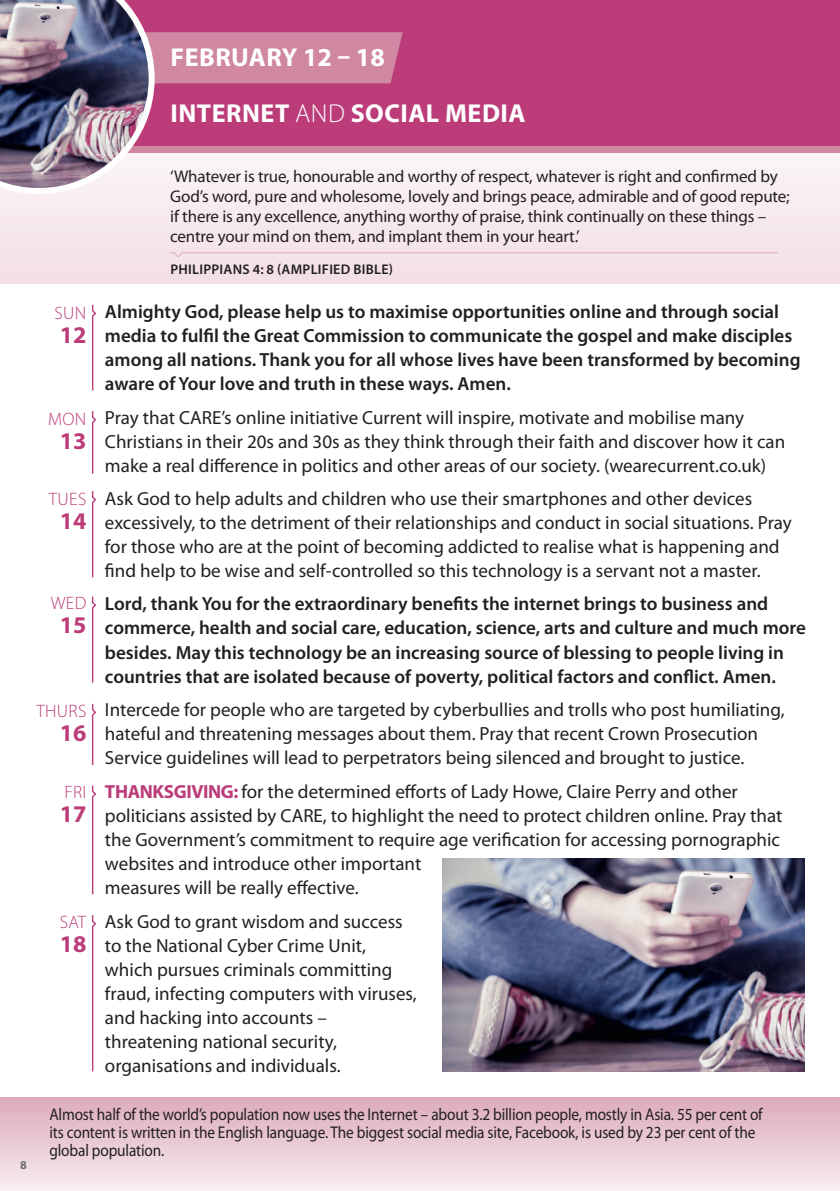
<style>
.page{position:relative;width:840px;height:1191px;background:#fff}
.page>*{position:absolute;margin:0;border:0;box-sizing:border-box;transform-origin:0 0}
.t1{font:700 26px "Myriad Pro";letter-spacing:.02em;color:#fff}
.t2{font:700 24px "Myriad Pro";color:#bb3c78}
.t3{font:19px/24px "Myriad Pro";color:#231f20}
.t4{font:600 19px/24.2px "Myriad Pro";color:#231f20}
.t5{font:300 18px "Myriad Pro";letter-spacing:.02em;color:#bb3c78}
.t6{font:17px/20px "Myriad Pro";letter-spacing:-.01em;color:#231f20}
.t7{font:17px/18px "Myriad Pro";letter-spacing:-.01em;color:#231f20;scale:.9 1}
.t8{font:600 14px "Myriad Pro";letter-spacing:.02em;color:#231f20}
.t9{font:700 12px "Myriad Pro";color:#6c6d70}
.s1{font-weight:300}
.s2{font-weight:700;color:#bb3c78}
</style>
<div class="page">
<div style="left:0;top:152px;width:839px;height:131px;background:#f5e8ec"></div>
<svg style="left:402px;top:145px;width:437px;height:7px;background:#cd7c9c"></svg>
<svg style="left:170px;top:252px;width:608px;height:6px"></svg>
<div style="left:0;top:0;width:839px;height:145px;background:#bb3c78"></div>
<svg style="left:0;top:0;width:402px;height:194px"></svg>
<div style="left:0;top:1097px;width:839px;height:94px;background:linear-gradient(to bottom,#dcaabb,#f8edf0)"></div>
<svg style="left:91px;top:304px;width:6px;height:87px"></svg>
<svg style="left:91px;top:411px;width:6px;height:63px"></svg>
<svg style="left:91px;top:491px;width:6px;height:87px"></svg>
<svg style="left:91px;top:596px;width:6px;height:87px"></svg>
<svg style="left:91px;top:703px;width:6px;height:63px"></svg>
<svg style="left:91px;top:915px;width:6px;height:157px"></svg>
<svg style="left:91px;top:785px;width:6px;height:110px"></svg>
<img style="left:442px;top:858px;width:361px;height:213px">
<hr style="left:839px;top:0;width:1px;height:145px;background:#0bacba">
<svg style="left:839px;top:32px;width:1px;height:51px"></svg>
<h1 class="t1" style="left:170px;top:40px;width:216px">FEBRUARY 12 – 18</h1>
<h1 class="t1" style="left:170px;top:97px;width:356px">INTERNET <span class="s1">AND</span> SOCIAL MEDIA</h1>
<p class="t5" style="left:54px;top:302px;width:33px">SUN</p>
<p class="t2" style="left:60px;top:319px;width:28px">12</p>
<p class="t5" style="left:48px;top:408px;width:40px">MON</p>
<p class="t2" style="left:60px;top:425px;width:28px">13</p>
<p class="t5" style="left:49px;top:488px;width:39px">TUES</p>
<p class="t2" style="left:60px;top:505px;width:28px">14</p>
<p class="t5" style="left:51px;top:592px;width:37px">WED</p>
<p class="t2" style="left:60px;top:609px;width:28px">15</p>
<p class="t5" style="left:36px;top:700px;width:51px">THURS</p>
<p class="t2" style="left:60px;top:717px;width:28px">16</p>
<p class="t5" style="left:64px;top:781px;width:23px">FRI</p>
<p class="t2" style="left:60px;top:798px;width:28px">17</p>
<p class="t5" style="left:60px;top:911px;width:28px">SAT</p>
<p class="t2" style="left:60px;top:928px;width:28px">18</p>
<p class="t6" style="left:170px;top:166px;width:620px">‘Whatever is true, honourable and worthy of respect, whatever is right and confirmed by God’s word, pure and wholesome, lovely and brings peace, admirable and of good repute; if there is any excellence, anything worthy of praise, think continually on these things – centre your mind on them, and implant them in your heart.’</p>
<p class="t8" style="left:170px;top:260px;width:224px">PHILIPPIANS 4: 8 (AMPLIFIED BIBLE)</p>
<p class="t4" style="left:105px;top:299px;width:696px">Almighty God, please help us to maximise opportunities online and through social media to fulfil the Great Commission to communicate the gospel and make disciples among all nations. Thank you for all whose lives have been transformed by becoming aware of Your love and truth in these ways. Amen.</p>
<p class="t3" style="left:105px;top:405px;width:681px">Pray that CARE’s online initiative Current will inspire, motivate and mobilise many<br>Christians in their 20s and 30s as they think through their faith and discover how it can make a real difference in politics and other areas of our society. (wearecurrent.co.uk)</p>
<p class="t3" style="left:105px;top:486px;width:688px">Ask God to help adults and children who use their smartphones and other devices excessively, to the detriment of their relationships and conduct in social situations. Pray for those who are at the point of becoming addicted to realise what is happening and find help to be wise and self-controlled so this technology is a servant not a master.</p>
<p class="t4" style="left:105px;top:591px;width:702px">Lord, thank You for the extraordinary benefits the internet brings to business and commerce, health and social care, education, science, arts and culture and much more besides. May this technology be an increasing source of blessing to people living in countries that are isolated because of poverty, political factors and conflict. Amen.</p>
<p class="t3" style="left:105px;top:697px;width:680px">Intercede for people who are targeted by cyberbullies and trolls who post humiliating, hateful and threatening messages about them. Pray that recent Crown Prosecution<br>Service guidelines will lead to perpetrators being silenced and brought to justice.</p>
<p class="t3" style="left:105px;top:779px;width:678px"><span class="s2">THANKSGIVING:</span> for the determined efforts of Lady Howe, Claire Perry and other politicians assisted by CARE, to highlight the need to protect children online. Pray that the Government’s commitment to require age verification for accessing pornographic websites and introduce other important<br>measures will be really effective.</p>
<p class="t3" style="left:105px;top:909px;width:313px">Ask God to grant wisdom and success to the National Cyber Crime Unit, which pursues criminals committing fraud, infecting computers with viruses, and hacking into accounts – threatening national security, organisations and individuals.</p>
<p class="t9" style="left:20px;top:1157px;width:8px">8</p>
<p class="t7" style="left:49px;top:1105px;width:793px">Almost half of the world’s population now uses the Internet – about 3.2 billion people, mostly in Asia. 55 per cent of its content is written in the English language. The biggest social media site, Facebook, is used by 23 per cent of the global population.</p>
</div>
